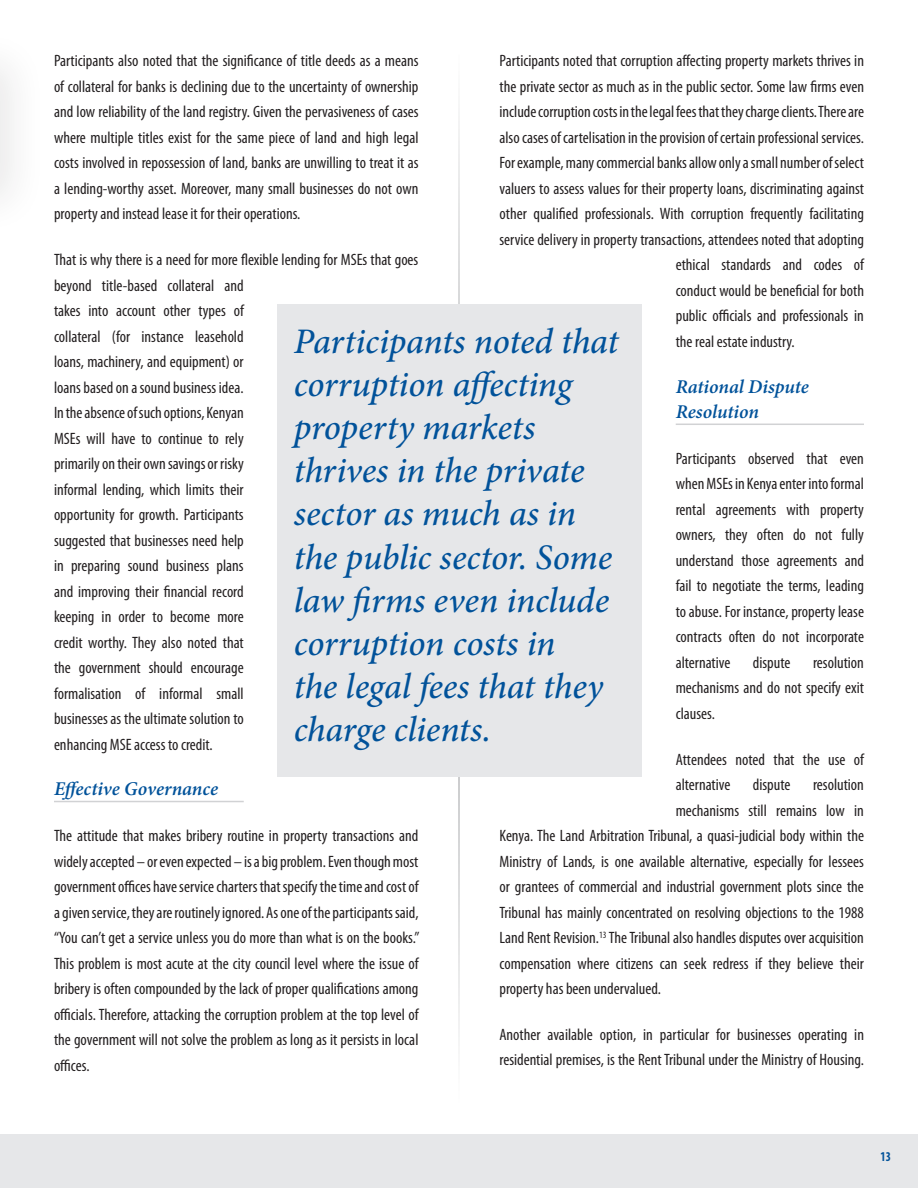
<style>
.page{position:relative;width:918px;height:1188px;background:#fff}
.page>*{position:absolute;margin:0;border:0;box-sizing:border-box;transform-origin:0 0}
.Pullquote{font:italic 500 36px/43.2px "Minion Pro";letter-spacing:-.005em;color:#01529a}
.Blue_Header{font:italic 600 19.5px/25.5px "Minion Pro";letter-spacing:-.005em;color:#01529a}
.Body_Copy_myriad{font:condensed 16.5px/25.5px "Myriad Pro";color:#231f20;text-align:justify}
.t1{font:700 condensed 13.5px "Myriad Pro";color:#01529a;scale:.9 1}
</style>
<div class="page">
<div style="left:0;top:1134px;width:918px;height:54px;background:#e6e7e9"></div>
<hr style="left:54px;top:801px;width:190px;height:1px;background:#d1d2d4">
<hr style="left:676px;top:424px;width:188px;height:1px;background:#d1d2d4">
<hr style="left:458px;top:55px;width:2px;height:1051px;background:#939598">
<div style="left:278px;top:304px;width:364px;height:473px;background:#e6e7e9"></div>
<p class="Body_Copy_myriad" style="left:54px;top:48px;width:366px">Participants also noted that the significance of title deeds as a means of collateral for banks is declining due to the uncertainty of ownership and low reliability of the land registry. Given the pervasiveness of cases where multiple titles exist for the same piece of land and high legal costs involved in repossession of land, banks are unwilling to treat it as a lending-worthy asset. Moreover, many small businesses do not own property and instead lease it for their operations.</p>
<p class="Body_Copy_myriad" style="left:54px;top:247px;width:366px;text-align:left">That is why there is a need for more flexible lending for MSEs that goes beyond title-based collateral and<br>takes into account other types of<br>collateral (for instance leasehold<br>loans, machinery, and equipment) or<br>loans based on a sound business idea.<br>In the absence of such options, Kenyan<br>MSEs will have to continue to rely<br>primarily on their own savings or risky<br>informal lending, which limits their<br>opportunity for growth. Participants<br>suggested that businesses need help<br>in preparing sound business plans<br>and improving their financial record<br>keeping in order to become more<br>credit worthy. They also noted that<br>the government should encourage<br>formalisation of informal small<br>businesses as the ultimate solution to<br>enhancing MSE access to credit.</p>
<p class="Blue_Header" style="left:54px;top:776px;width:166px">Effective Governance</p>
<p class="Body_Copy_myriad" style="left:54px;top:823px;width:367px">The attitude that makes bribery routine in property transactions and widely accepted – or even expected – is a big problem. Even though most government offices have service charters that specify the time and cost of a given service, they are routinely ignored. As one of the participants said, “You can’t get a service unless you do more than what is on the books.” This problem is most acute at the city council level where the issue of bribery is often compounded by the lack of proper qualifications among officials. Therefore, attacking the corruption problem at the top level of the government will not solve the problem as long as it persists in local offices.</p>
<p class="Body_Copy_myriad" style="left:500px;top:48px;width:366px">Participants noted that corruption affecting property markets thrives in</p>
<p class="Body_Copy_myriad" style="left:500px;top:73px;width:366px">the private sector as much as in the public sector. Some law firms even</p>
<p class="Body_Copy_myriad" style="left:500px;top:99px;width:366px">include corruption costs in the legal fees that they charge clients. There are</p>
<p class="Body_Copy_myriad" style="left:500px;top:124px;width:366px">also cases of cartelisation in the provision of certain professional services.</p>
<p class="Body_Copy_myriad" style="left:500px;top:150px;width:366px">For example, many commercial banks allow only a small number of select</p>
<p class="Body_Copy_myriad" style="left:500px;top:175px;width:366px">valuers to assess values for their property loans, discriminating against</p>
<p class="Body_Copy_myriad" style="left:500px;top:201px;width:366px">other qualified professionals. With corruption frequently facilitating</p>
<p class="Body_Copy_myriad" style="left:500px;top:226px;width:366px">service delivery in property transactions, attendees noted that adopting</p>
<p class="Body_Copy_myriad" style="left:676px;top:252px;width:190px">ethical standards and codes of</p>
<p class="Body_Copy_myriad" style="left:676px;top:277px;width:190px">conduct would be beneficial for both</p>
<p class="Body_Copy_myriad" style="left:676px;top:303px;width:190px">public officials and professionals in</p>
<p class="Body_Copy_myriad" style="left:676px;top:328px;width:121px">the real estate industry.</p>
<p class="Blue_Header" style="left:676px;top:373px;width:135px">Rational Dispute<br>Resolution</p>
<p class="Body_Copy_myriad" style="left:676px;top:445px;width:190px">Participants observed that even when MSEs in Kenya enter into formal rental agreements with property owners, they often do not fully understand those agreements and fail to negotiate the terms, leading to abuse. For instance, property lease contracts often do not incorporate alternative</p>
<p class="Pullquote" style="left:294px;top:319px;width:326px">Participants noted that corruption affecting property markets thrives in the private sector as much as in the public sector. Some law firms even include corruption costs in<br>the legal fees that they charge clients.</p>
<p class="Body_Copy_myriad" style="left:676px;top:649px;width:190px;text-indent:137px">resolution mechanisms and do not specify exit clauses.</p>
<p class="Body_Copy_myriad" style="left:676px;top:746px;width:190px">Attendees noted that the use of alternative</p>
<p class="Body_Copy_myriad" style="left:753px;top:649px;width:39px">dispute</p>
<p class="Body_Copy_myriad" style="left:753px;top:772px;width:39px">dispute</p>
<p class="Body_Copy_myriad" style="left:813px;top:772px;width:52px">resolution</p>
<p class="Body_Copy_myriad" style="left:676px;top:797px;width:190px">mechanisms still remains low in</p>
<p class="Body_Copy_myriad" style="left:500px;top:823px;width:366px">Kenya. The Land Arbitration Tribunal, a quasi-judicial body within the</p>
<p class="Body_Copy_myriad" style="left:500px;top:848px;width:366px">Ministry of Lands, is one available alternative, especially for lessees</p>
<p class="Body_Copy_myriad" style="left:500px;top:874px;width:366px">or grantees of commercial and industrial government plots since the</p>
<p class="Body_Copy_myriad" style="left:500px;top:899px;width:366px">Tribunal has mainly concentrated on resolving objections to the 1988</p>
<p class="Body_Copy_myriad" style="left:500px;top:925px;width:366px">Land Rent Revision.<sup>13</sup> The Tribunal also handles disputes over acquisition</p>
<p class="Body_Copy_myriad" style="left:500px;top:950px;width:366px">compensation where citizens can seek redress if they believe their</p>
<p class="Body_Copy_myriad" style="left:500px;top:976px;width:163px">property has been undervalued.</p>
<p class="Body_Copy_myriad" style="left:500px;top:1021px;width:366px">Another available option, in particular for businesses operating in residential premises, is the Rent Tribunal under the Ministry of Housing.</p>
<p class="t1" style="left:881px;top:1148px;width:13px">13</p>
</div>
